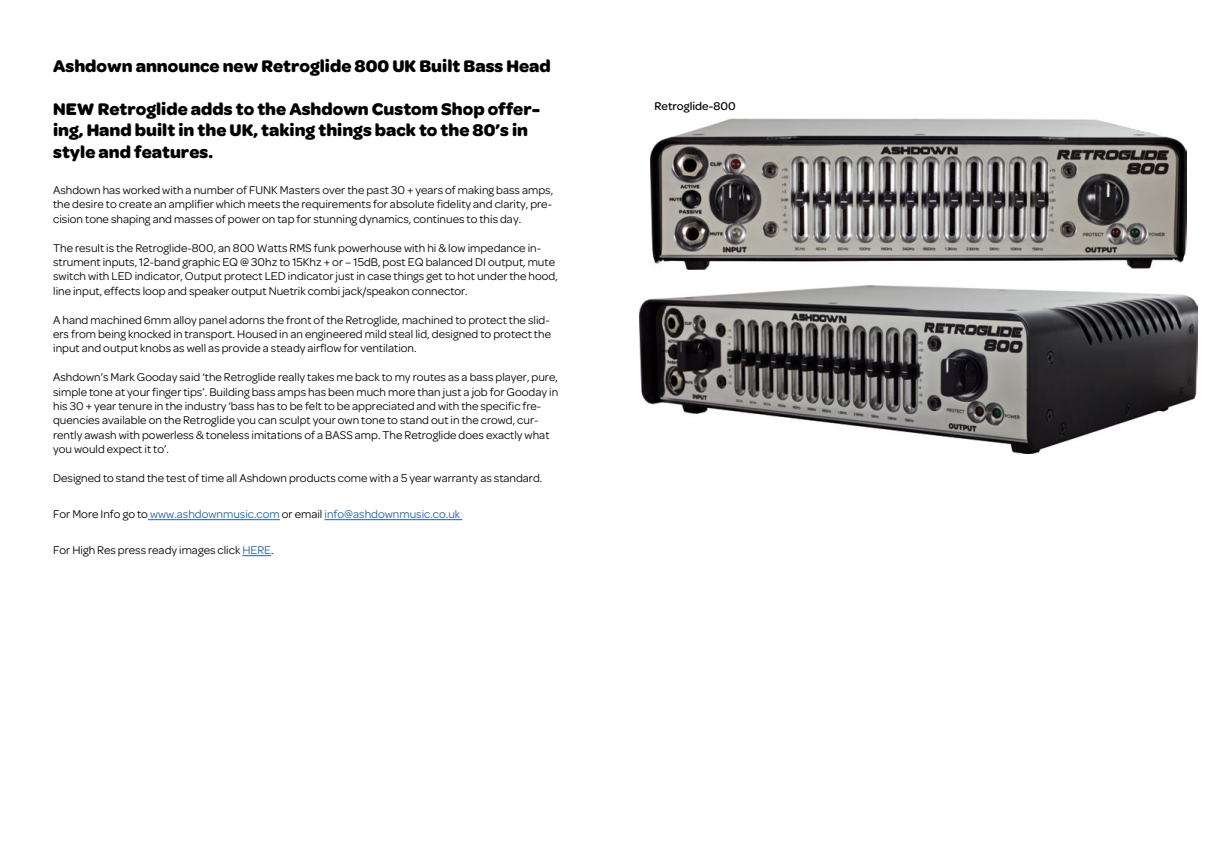
<style>
.page{position:relative;width:1225px;height:842px;background:#fff}
.page>*{position:absolute;margin:0;border:0;box-sizing:border-box;transform-origin:0 0}
.t1{font:700 18px/21.6px "Omnes";color:#000}
.t2{font:12px/14.4px "Omnes";color:#000;text-align:justify}
.t3{font:12px "Omnes";color:#215e9e}
.t4{font:500 12px "Omnes";color:#000}
.s1{color:#000}
.s2{color:#215e9e}
</style>
<div class="page">
<hr style="left:148px;top:519px;width:132px;height:1px;background:#215e9e">
<hr style="left:324px;top:519px;width:138px;height:1px;background:#215e9e">
<svg style="left:242px;top:555px;width:29px;height:1px"></svg>
<img style="left:651px;top:119px;width:535px;height:151px">
<img style="left:639px;top:285px;width:558px;height:168px">
<h1 class="t1" style="left:53px;top:55px;width:499px">Ashdown announce new Retroglide 800 UK Built Bass Head</h1>
<h1 class="t1" style="left:53px;top:98px;width:488px">NEW Retroglide adds to the Ashdown Custom Shop offer&shy;ing, Hand built in the UK, taking things back to the 80’s in style and features.</h1>
<p class="t2" style="left:53px;top:183px;width:501px">Ashdown has worked with a number of FUNK Masters over the past 30 + years of making bass amps, the desire to create an amplifier which meets the requirements for absolute fidelity and clarity, pre&shy;cision tone shaping and masses of power on tap for stunning dynamics, continues to this day.</p>
<p class="t2" style="left:53px;top:240px;width:506px;text-align:left">The result is the Retroglide-800, an 800 Watts RMS funk powerhouse with hi &amp; low impedance in&shy;strument inputs, 12-band graphic EQ @ 30hz to 15Khz + or – 15dB, post EQ balanced DI output, mute switch with LED indicator, Output protect LED indicator just in case things get to hot under the hood, line input, effects loop and speaker output Nuetrik combi jack/speakon connector.</p>
<p class="t2" style="left:53px;top:312px;width:499px">A hand machined 6mm alloy panel adorns the front of the Retroglide, machined to protect the slid&shy;ers from being knocked in transport. Housed in an engineered mild steal lid, designed to protect the input and output knobs as well as provide a steady airflow for ventilation.</p>
<p class="t2" style="left:53px;top:370px;width:506px;text-align:left">Ashdown’s Mark Gooday said ‘the Retroglide really takes me back to my routes as a bass player, pure, simple tone at your finger tips’. Building bass amps has been much more than just a job for Gooday in his 30 + year tenure in the industry ‘bass has to be felt to be appreciated and with the specific fre&shy;quencies available on the Retroglide you can sculpt your own tone to stand out in the crowd, cur&shy;rently awash with powerless &amp; toneless imitations of a BASS amp. The Retroglide does exactly what you would expect it to’.</p>
<p class="t2" style="left:53px;top:471px;width:491px">Designed to stand the test of time all Ashdown products come with a 5 year warranty as standard.</p>
<p class="t3" style="left:53px;top:507px;width:409px"><span class="s1">For More Info go to</span> www.ashdownmusic.com <span class="s1">or email</span> info@ashdownmusic.co.uk</p>
<p class="t2" style="left:53px;top:543px;width:222px">For High Res press ready images click <span class="s2">HERE</span>.</p>
<p class="t4" style="left:654px;top:100px;width:83px">Retroglide-800</p>
</div>
